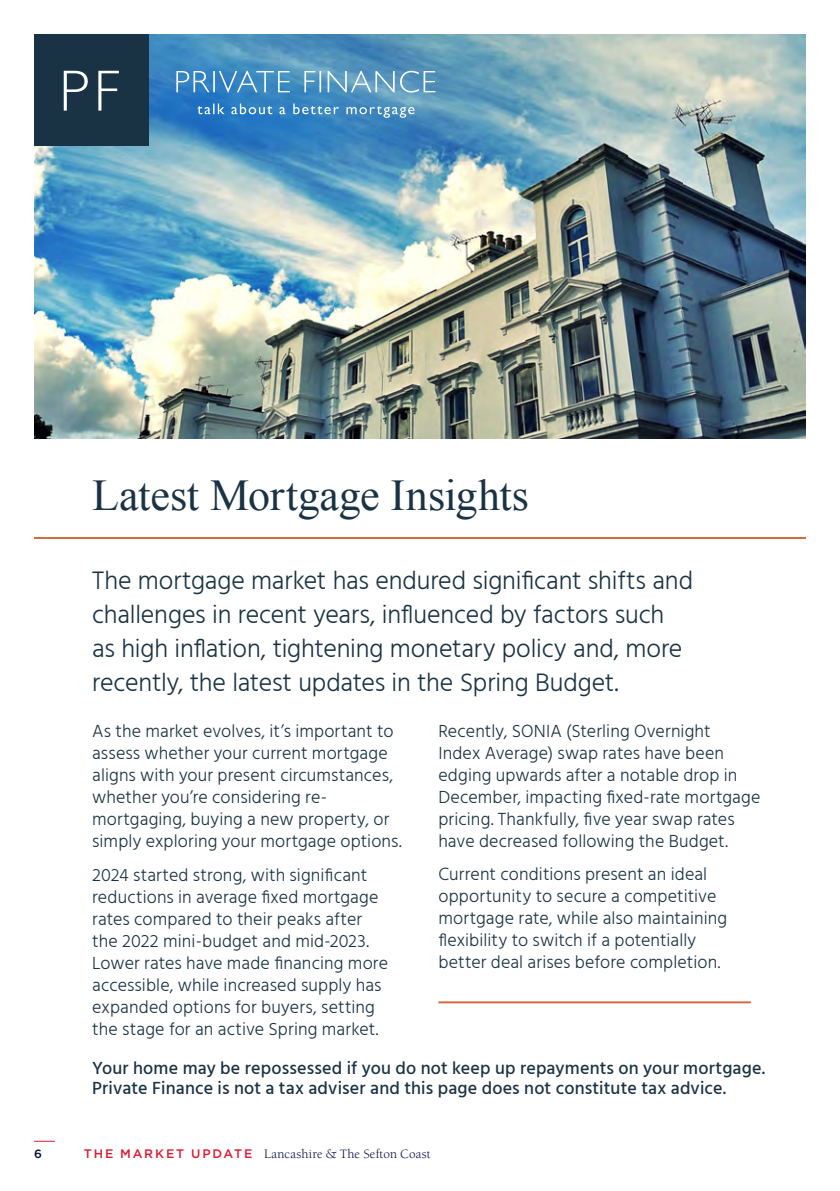
<style>
.page{position:relative;width:840px;height:1191px;background:#fff}
.page>*{position:absolute;margin:0;border:0;box-sizing:border-box;transform-origin:0 0}
.t1{font:44px "Times New Roman";letter-spacing:-.005em;color:#1a3344}
.t2{font:300 26px/34px "Hind";letter-spacing:-.01em;color:#1a3344}
.t3{font:300 18px/22px "Hind";letter-spacing:.005em;color:#1a3344}
.t4{font:500 18px/20px "Hind";letter-spacing:.01em;color:#1a3344}
.t5{font:13.2px "Berkeley";letter-spacing:.015em;color:#020d45}
.t6{font:500 12px "Gotham";color:#020d45}
.s1{font-family:"Gotham";font-weight:500;font-size:12.4px;color:#dc1a32}
</style>
<div class="page">
<img style="left:34px;top:34px;width:771px;height:405px">
<svg style="left:34px;top:1140px;width:21px;height:1px"></svg>
<div style="left:34px;top:34px;width:114px;height:111px;background:#1a3344"></div>
<svg style="left:64px;top:71px;width:55px;height:40px"></svg>
<svg style="left:176px;top:71px;width:259px;height:22px;background:#68a2cb"></svg>
<svg style="left:197px;top:103px;width:217px;height:15px;background:#5596ca"></svg>
<hr style="left:34px;top:537px;width:771px;height:2px;background:#d26b3f">
<hr style="left:438px;top:1001px;width:312px;height:2px;background:#d26b3f">
<p class="t1" style="left:92px;top:466px;width:438px">Latest Mortgage Insights</p>
<p class="t2" style="left:92px;top:565px;width:602px">The mortgage market has endured significant shifts and challenges in recent years, influenced by factors such as high inflation, tightening monetary policy and, more recently, the latest updates in the Spring Budget.</p>
<p class="t3" style="left:92px;top:721px;width:311px">As the market evolves, it’s important to assess whether your current mortgage aligns with your present circumstances, whether you’re considering re&shy;mortgaging, buying a new property, or simply exploring your mortgage options.</p>
<p class="t3" style="left:92px;top:864px;width:297px">2024 started strong, with significant reductions in average fixed mortgage rates compared to their peaks after the 2022 mini-budget and mid-2023.<br>Lower rates have made financing more accessible, while increased supply has expanded options for buyers, setting the stage for an active Spring market.</p>
<p class="t3" style="left:438px;top:721px;width:323px">Recently, SONIA (Sterling Overnight<br>Index Average) swap rates have been edging upwards after a notable drop in December, impacting fixed-rate mortgage pricing. Thankfully, five year swap rates have decreased following the Budget.</p>
<p class="t3" style="left:438px;top:864px;width:290px">Current conditions present an ideal opportunity to secure a competitive mortgage rate, while also maintaining flexibility to switch if a potentially better deal arises before completion.</p>
<p class="t4" style="left:92px;top:1059px;width:674px">Your home may be repossessed if you do not keep up repayments on your mortgage.<br>Private Finance is not a tax adviser and this page does not constitute tax advice.</p>
<p class="t6" style="left:34px;top:1146px;width:9px">6</p>
<p class="t5" style="left:84px;top:1147px;width:348px"><span class="s1">THE MARKET UPDATE</span> Lancashire &amp; The Sefton Coast</p>
</div>
